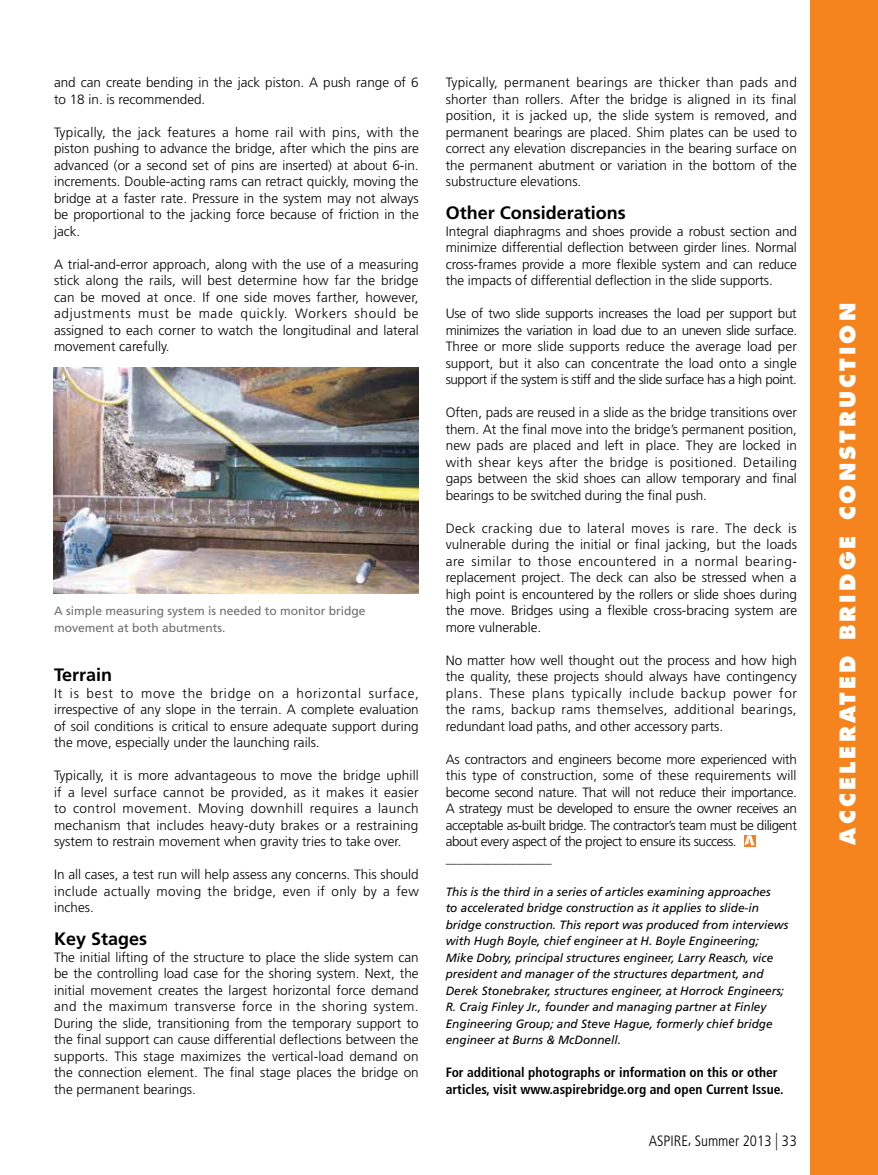
<style>
.page{position:relative;width:878px;height:1175px;background:#fff}
.page>*{position:absolute;margin:0;border:0;box-sizing:border-box;transform-origin:0 0}
.t1{font:800 21px "Futura Std";letter-spacing:.15em;color:#fff}
.t2{font:700 18px "Frutiger LT Std";color:#000}
.t3{font:300 condensed 15px "Frutiger LT Std";color:#000}
.t4{font:300 13.5px/16.5px "Frutiger LT Std";color:#000;text-align:justify}
.t5{font:700 condensed 13.5px/16.5px "Frutiger LT Std";color:#000}
.t6{font:italic 12px/16.5px "Frutiger LT Std";color:#000}
.t7{font:12px/16.5px "Frutiger LT Std";color:#6d6e71}
.s1{font-size:17.55px}
</style>
<div class="page">
<div style="left:810px;top:0;width:68px;height:1174px;background:#f5841f"></div>
<svg style="left:744px;top:835px;width:11px;height:11px"></svg>
<svg style="left:744px;top:835px;width:10px;height:10px"></svg>
<img style="left:54px;top:368px;width:365px;height:225px">
<p class="t4" style="left:54px;top:74px;width:366px">and can create bending in the jack piston. A push range of 6 to 18 in. is recommended.</p>
<p class="t4" style="left:54px;top:124px;width:366px">Typically, the jack features a home rail with pins, with the piston pushing to advance the bridge, after which the pins are advanced (or a second set of pins are inserted) at about 6-in. increments. Double-acting rams can retract quickly, moving the bridge at a faster rate. Pressure in the system may not always be proportional to the jacking force because of friction in the jack.</p>
<p class="t4" style="left:54px;top:256px;width:366px">A trial-and-error approach, along with the use of a measuring stick along the rails, will best determine how far the bridge can be moved at once. If one side moves farther, however, adjustments must be made quickly. Workers should be assigned to each corner to watch the longitudinal and lateral movement carefully.</p>
<p class="t7" style="left:54px;top:603px;width:313px">A simple measuring system is needed to monitor bridge movement at both abutments.</p>
<h2 class="t2" style="left:54px;top:664px;width:60px">Terrain</h2>
<p class="t4" style="left:54px;top:685px;width:366px">It is best to move the bridge on a horizontal surface, irrespective of any slope in the terrain. A complete evaluation of soil conditions is critical to ensure adequate support during the move, especially under the launching rails.</p>
<p class="t4" style="left:54px;top:767px;width:366px">Typically, it is more advantageous to move the bridge uphill if a level surface cannot be provided, as it makes it easier to control movement. Moving downhill requires a launch mechanism that includes heavy-duty brakes or a restraining system to restrain movement when gravity tries to take over.</p>
<p class="t4" style="left:54px;top:866px;width:366px">In all cases, a test run will help assess any concerns. This should include actually moving the bridge, even if only by a few inches.</p>
<h2 class="t2" style="left:54px;top:928px;width:95px">Key Stages</h2>
<p class="t4" style="left:54px;top:949px;width:366px">The initial lifting of the structure to place the slide system can be the controlling load case for the shoring system. Next, the initial movement creates the largest horizontal force demand and the maximum transverse force in the shoring system.<br>During the slide, transitioning from the temporary support to the final support can cause differential deflections between the supports. This stage maximizes the vertical-load demand on the connection element. The final stage places the bridge on the permanent bearings.</p>
<p class="t4" style="left:446px;top:74px;width:353px">Typically, permanent bearings are thicker than pads and shorter than rollers. After the bridge is aligned in its final position, it is jacked up, the slide system is removed, and permanent bearings are placed. Shim plates can be used to correct any elevation discrepancies in the bearing surface on the permanent abutment or variation in the bottom of the substructure elevations.</p>
<h2 class="t2" style="left:446px;top:202px;width:182px">Other Considerations</h2>
<p class="t4" style="left:446px;top:223px;width:353px">Integral diaphragms and shoes provide a robust section and minimize differential deflection between girder lines. Normal cross-frames provide a more flexible system and can reduce the impacts of differential deflection in the slide supports.</p>
<p class="t4" style="left:446px;top:305px;width:353px">Use of two slide supports increases the load per support but minimizes the variation in load due to an uneven slide surface.<br>Three or more slide supports reduce the average load per support, but it also can concentrate the load onto a single support if the system is stiff and the slide surface has a high point.</p>
<p class="t4" style="left:446px;top:404px;width:353px">Often, pads are reused in a slide as the bridge transitions over them. At the final move into the bridge’s permanent position, new pads are placed and left in place. They are locked in with shear keys after the bridge is positioned. Detailing gaps between the skid shoes can allow temporary and final bearings to be switched during the final push.</p>
<p class="t4" style="left:446px;top:520px;width:353px">Deck cracking due to lateral moves is rare. The deck is vulnerable during the initial or final jacking, but the loads are similar to those encountered in a normal bearing&shy;replacement project. The deck can also be stressed when a high point is encountered by the rollers or slide shoes during the move. Bridges using a flexible cross-bracing system are more vulnerable.</p>
<p class="t4" style="left:446px;top:652px;width:353px">No matter how well thought out the process and how high the quality, these projects should always have contingency plans. These plans typically include backup power for the rams, backup rams themselves, additional bearings, redundant load paths, and other accessory parts.</p>
<p class="t4" style="left:446px;top:751px;width:353px">As contractors and engineers become more experienced with this type of construction, some of these requirements will become second nature. That will not reduce their importance.<br>A strategy must be developed to ensure the owner receives an acceptable as-built bridge. The contractor’s team must be diligent about every aspect of the project to ensure its success.</p>
<p class="t6" style="left:446px;top:850px;width:107px">__________________</p>
<p class="t6" style="left:446px;top:883px;width:344px">This is the third in a series of articles examining approaches<br>to accelerated bridge construction as it applies to slide-in bridge construction. This report was produced from interviews with Hugh Boyle, chief engineer at H. Boyle Engineering; Mike Dobry, principal structures engineer, Larry Reasch, vice president and manager of the structures department, and Derek Stonebraker, structures engineer, at Horrock Engineers; R. Craig Finley Jr., founder and managing partner at Finley Engineering Group; and Steve Hague, formerly chief bridge engineer at Burns &amp; McDonnell.</p>
<p class="t5" style="left:446px;top:1064px;width:339px">For additional photographs or information on this or other articles, visit www.aspirebridge.org and open Current Issue.</p>
<p class="t3" style="left:648px;top:1132px;width:150px">ASPIRE, Summer 2013 <span class="s1">|</span> 33</p>
<h1 class="t1" style="left:834px;top:844px;width:543px;rotate:-90deg">ACCELERATED BRIDGE CONSTRUCTION</h1>
</div>
